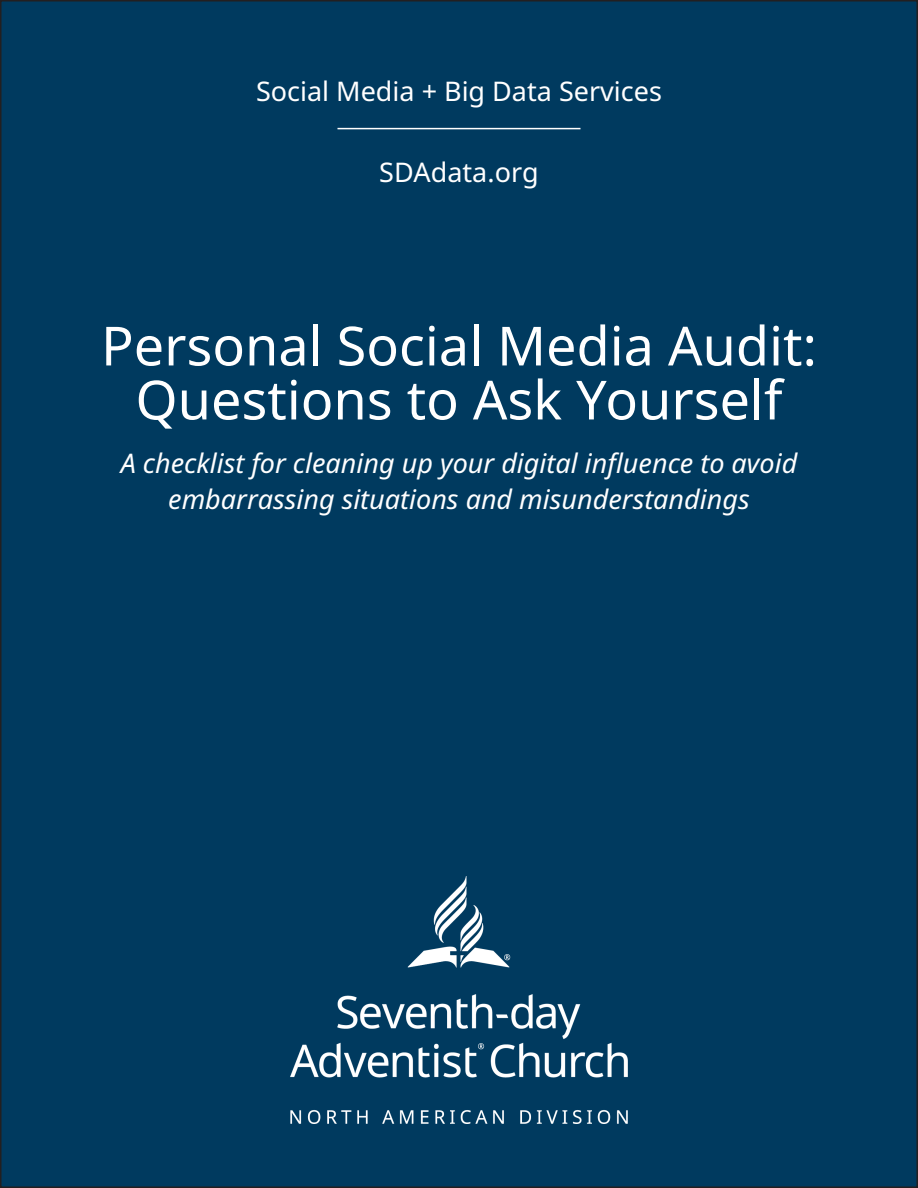
<style>
.page{position:relative;width:918px;height:1188px;background:#fff}
.page>*{position:absolute;margin:0;border:0;box-sizing:border-box;transform-origin:0 0}
.t1{font:54px/54px "Noto Sans";color:#fff;text-align:center}
.t2{font:italic 27px/36px "Noto Sans";color:#fff;text-align:center}
.t3{font:27px "Noto Sans";color:#fff}
</style>
<div class="page">
<div style="left:1px;top:1px;width:916px;height:1186px;background:#003a5f"></div>
<hr style="left:338px;top:128px;width:242px;height:1px;background:#fff">
<img style="left:290px;top:877px;width:338px;height:246px">
<p class="t3" style="left:256px;top:73px;width:408px">Social Media + Big Data Services</p>
<p class="t3" style="left:379px;top:154px;width:161px">SDAdata.org</p>
<p class="t1" style="left:101px;top:318px;width:717px">Personal Social Media Audit:<br>Questions to Ask Yourself</p>
<p class="t2" style="left:121px;top:445px;width:678px">A checklist for cleaning up your digital influence to avoid embarrassing situations and misunderstandings</p>
</div>
